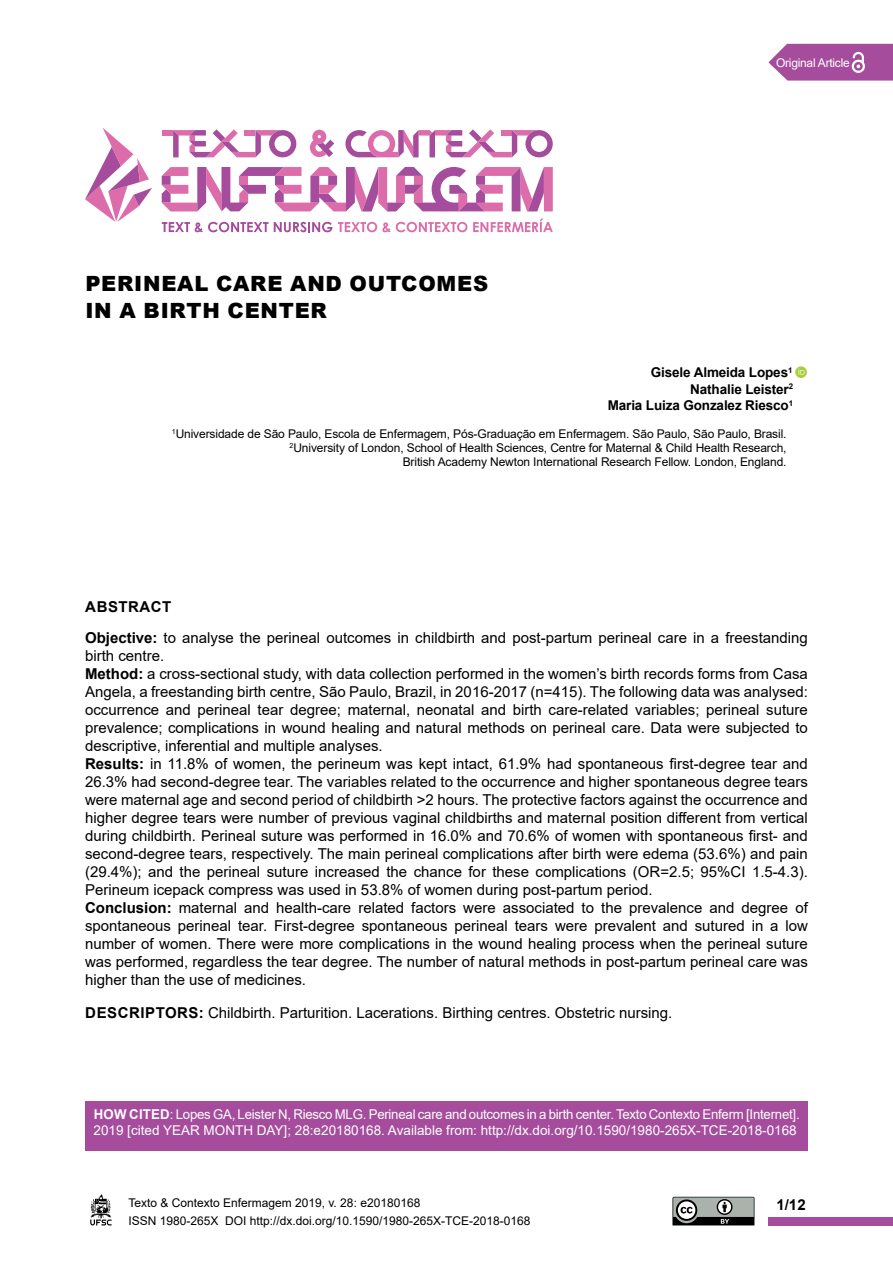
<style>
.page{position:relative;width:893px;height:1263px;background:#fff}
.page>*{position:absolute;margin:0;border:0;box-sizing:border-box;transform-origin:0 0}
.t1{font:900 21px/27px "Arial";letter-spacing:.035em;color:#000}
.t2{font:15px/18px "Arial";color:#000}
.t3{font:700 15px "Arial";color:#000}
.t4{font:13.5px/16.2px "Arial";letter-spacing:-.02em;color:#fff}
.t5{font:700 13.5px/16.5px "Arial";letter-spacing:-.01em;color:#000;text-align:right}
.t6{font:12px/14.4px "Arial";letter-spacing:-.01em;color:#000}
.t7{font:12px "Arial";letter-spacing:-.02em;color:#fff}
.s1{font-weight:700}
</style>
<div class="page">
<div style="left:769px;top:1217px;width:124px;height:8px;background:#a54d9c"></div>
<svg style="left:90px;top:1194px;width:22px;height:31px"></svg>
<svg style="left:162px;top:167px;width:391px;height:45px"></svg>
<div style="left:162px;top:130px;width:11px;height:6px;background:#dd6daa"></div>
<svg style="left:173px;top:129px;width:123px;height:28px"></svg>
<svg style="left:310px;top:129px;width:243px;height:28px"></svg>
<svg style="left:162px;top:222px;width:106px;height:10px"></svg>
<svg style="left:274px;top:222px;width:58px;height:10px"></svg>
<svg style="left:338px;top:222px;width:129px;height:10px"></svg>
<svg style="left:473px;top:219px;width:80px;height:13px"></svg>
<svg style="left:85px;top:128px;width:67px;height:94px"></svg>
<svg style="left:768px;top:44px;width:125px;height:37px;background:#af61a7"></svg>
<svg style="left:672px;top:1197px;width:83px;height:29px;background:#777b78"></svg>
<div style="left:85px;top:1101px;width:723px;height:49px;background:#a54d9c"></div>
<h1 class="t1" style="left:85px;top:270px;width:404px">PERINEAL CARE AND OUTCOMES<br>IN A BIRTH CENTER</h1>
<p class="t7" style="left:776px;top:54px;width:75px">Original Article</p>
<p class="t5" style="left:608px;top:365px;width:187px">Gisele Almeida Lopes<sup>1<br></sup>Nathalie Leister<sup>2<br></sup>Maria Luiza Gonzalez Riesco<sup>1</sup></p>
<p class="t6" style="left:172px;top:426px;width:616px;text-align:right"><sup>1</sup>Universidade de São Paulo, Escola de Enfermagem, Pós-Graduação em Enfermagem. São Paulo, São Paulo, Brasil.<br><sup>2</sup>University of London, School of Health Sciences, Centre for Maternal &amp; Child Health Research,<br>British Academy Newton International Research Fellow. London, England.</p>
<p class="t2" style="left:85px;top:591px;width:724px;line-height:30.8px"><span class="s1">ABSTRACT<br>Objective:</span> to analyse the perineal outcomes in childbirth and post-partum perineal care in a freestanding</p>
<p class="t2" style="left:85px;top:646px;width:724px">birth centre.<br><span class="s1">Method:</span> a cross-sectional study, with data collection performed in the women’s birth records forms from Casa Angela, a freestanding birth centre, São Paulo, Brazil, in 2016-2017 (n=415). The following data was analysed: occurrence and perineal tear degree; maternal, neonatal and birth care-related variables; perineal suture prevalence; complications in wound healing and natural methods on perineal care. Data were subjected to descriptive, inferential and multiple analyses.<br><span class="s1">Results:</span> in 11.8% of women, the perineum was kept intact, 61.9% had spontaneous first-degree tear and 26.3% had second-degree tear. The variables related to the occurrence and higher spontaneous degree tears were maternal age and second period of childbirth &gt;2 hours. The protective factors against the occurrence and higher degree tears were number of previous vaginal childbirths and maternal position different from vertical during childbirth. Perineal suture was performed in 16.0% and 70.6% of women with spontaneous first- and second-degree tears, respectively. The main perineal complications after birth were edema (53.6%) and pain (29.4%); and the perineal suture increased the chance for these complications (OR=2.5; 95%CI 1.5-4.3).<br>Perineum icepack compress was used in 53.8% of women during post-partum period.<br><span class="s1">Conclusion:</span> maternal and health-care related factors were associated to the prevalence and degree of spontaneous perineal tear. First-degree spontaneous perineal tears were prevalent and sutured in a low number of women. There were more complications in the wound healing process when the perineal suture was performed, regardless the tear degree. The number of natural methods in post-partum perineal care was higher than the use of medicines.</p>
<p class="t2" style="left:85px;top:1003px;width:589px"><span class="s1">DESCRIPTORS:</span> Childbirth. Parturition. Lacerations. Birthing centres. Obstetric nursing.</p>
<p class="t4" style="left:94px;top:1106px;width:708px"><span class="s1">HOW CITED</span>: Lopes GA, Leister N, Riesco MLG. Perineal care and outcomes in a birth center. Texto Contexto Enferm [Internet].<br>2019 [cited YEAR MONTH DAY]; 28:e20180168. Available from: http://dx.doi.org/10.1590/1980-265X-TCE-2018-0168</p>
<p class="t6" style="left:128px;top:1194px;width:404px;line-height:18px">Texto &amp; Contexto Enfermagem 2019, v. 28: e20180168<br>ISSN 1980-265X DOI http://dx.doi.org/10.1590/1980-265X-TCE-2018-0168</p>
<p class="t3" style="left:776px;top:1194px;width:31px">1/12</p>
</div>
